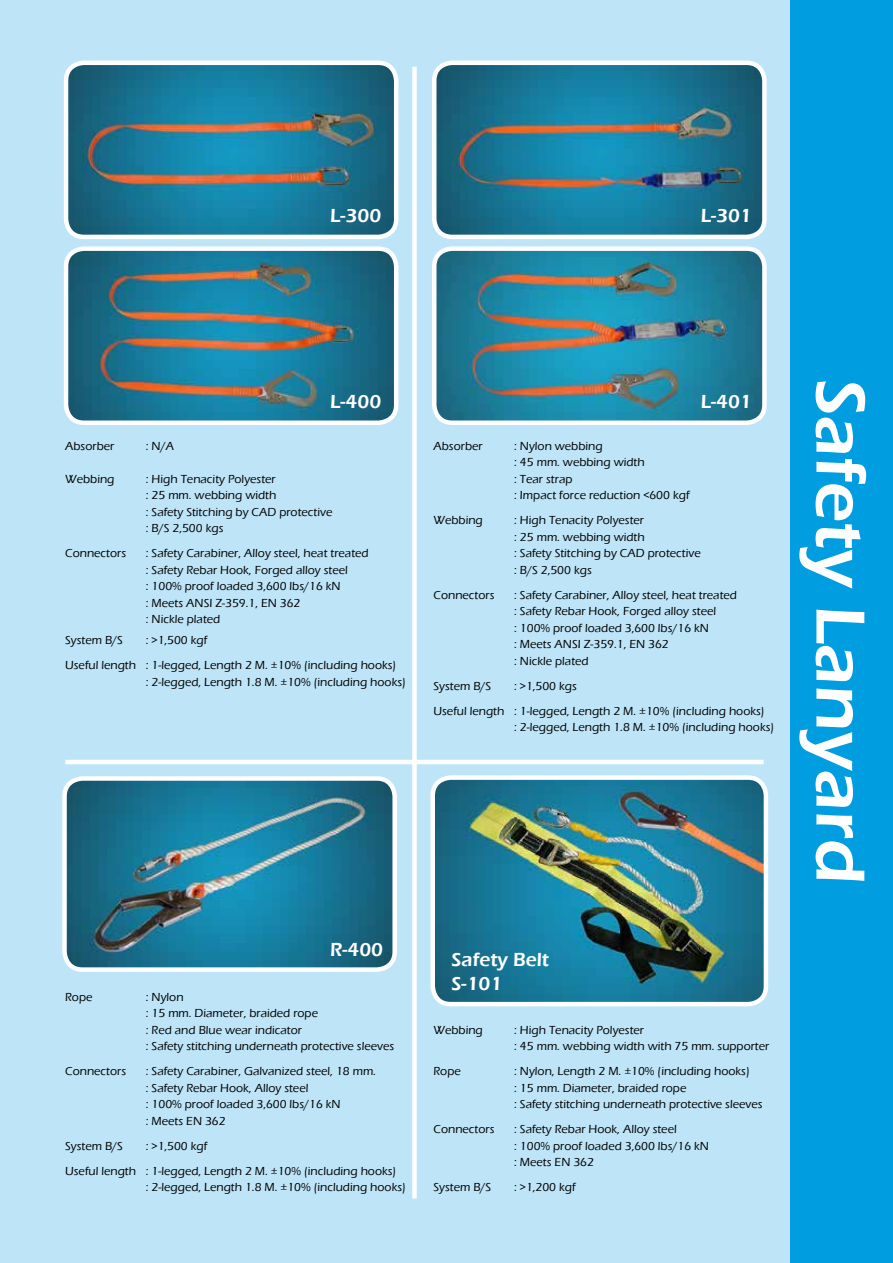
<style>
.page{position:relative;width:893px;height:1263px;background:#fff}
.page>*{position:absolute;margin:0;border:0;box-sizing:border-box;transform-origin:0 0}
.t1{font:600 72px "Eras ITC";color:#fff}
.t2{font:600 19.5px/23.4px "Eras ITC";color:#fff}
.t3{font:500 12px/16.5px "Eras ITC";color:#000}
</style>
<div class="page">
<div style="left:0;top:0;width:828px;height:1263px;background:#bde4f7"></div>
<div style="left:790px;top:0;width:103px;height:1263px;background:#009ee0"></div>
<img style="left:66px;top:63px;width:330px;height:171px">
<div style="left:64px;top:61px;width:334px;height:178px;border:4px solid #fff;border-radius:18px"></div>
<img style="left:437px;top:66px;width:325px;height:168px">
<div style="left:432px;top:61px;width:335px;height:178px;border:4px solid #fff;border-radius:18px"></div>
<img style="left:69px;top:251px;width:327px;height:169px">
<div style="left:64px;top:246px;width:334px;height:179px;border:4px solid #fff;border-radius:18px"></div>
<img style="left:437px;top:251px;width:325px;height:169px">
<div style="left:432px;top:246px;width:335px;height:179px;border:4px solid #fff;border-radius:18px"></div>
<img style="left:67px;top:781px;width:325px;height:186px">
<div style="left:62px;top:776px;width:335px;height:196px;border:4px solid #fff;border-radius:18px"></div>
<img style="left:435px;top:780px;width:328px;height:221px">
<div style="left:430px;top:775px;width:338px;height:231px;border:4px solid #fff;border-radius:18px"></div>
<div style="left:412px;top:67px;width:5px;height:1131px;background:#fff"></div>
<hr style="left:65px;top:760px;width:699px;height:4px;background:#fff">
<h2 class="t2" style="left:330px;top:204px;width:53px">L-300</h2>
<h2 class="t2" style="left:701px;top:204px;width:53px">L-301</h2>
<h2 class="t2" style="left:330px;top:390px;width:53px">L-400</h2>
<p class="t3" style="left:65px;top:438px;width:51px">Absorber</p>
<p class="t3" style="left:146px;top:438px;width:30px">: N/A</p>
<p class="t3" style="left:65px;top:471px;width:51px">Webbing</p>
<p class="t3" style="left:146px;top:471px;width:188px">: High Tenacity Polyester<br>: 25 mm. webbing width<br>: Safety Stitching by CAD protective : B/S 2,500 kgs</p>
<p class="t3" style="left:65px;top:545px;width:63px">Connectors</p>
<p class="t3" style="left:146px;top:545px;width:224px">: Safety Carabiner, Alloy steel, heat treated : Safety Rebar Hook, Forged alloy steel<br>: 100% proof loaded 3,600 lbs/16 kN<br>: Meets ANSI Z-359.1, EN 362<br>: Nickle plated</p>
<p class="t3" style="left:65px;top:632px;width:59px">System B/S</p>
<p class="t3" style="left:65px;top:628px;width:333px;line-height:25px;text-indent:81px">: &gt;1,500 kgf<br>Useful length : 1-legged, Length 2 M. ±10% (including hooks)</p>
<p class="t3" style="left:146px;top:673px;width:262px">: 2-legged, Length 1.8 M. ±10% (including hooks)</p>
<h2 class="t2" style="left:330px;top:938px;width:55px">R-400</h2>
<p class="t3" style="left:65px;top:988px;width:29px">Rope</p>
<p class="t3" style="left:146px;top:988px;width:250px">: Nylon<br>: 15 mm. Diameter, braided rope<br>: Red and Blue wear indicator<br>: Safety stitching underneath protective sleeves</p>
<p class="t3" style="left:65px;top:1063px;width:63px">Connectors</p>
<p class="t3" style="left:146px;top:1063px;width:232px">: Safety Carabiner, Galvanized steel, 18 mm. : Safety Rebar Hook, Alloy steel<br>: 100% proof loaded 3,600 lbs/16 kN<br>: Meets EN 362</p>
<p class="t3" style="left:65px;top:1137px;width:59px">System B/S</p>
<p class="t3" style="left:65px;top:1133px;width:333px;line-height:25px;text-indent:81px">: &gt;1,500 kgf<br>Useful length : 1-legged, Length 2 M. ±10% (including hooks)</p>
<p class="t3" style="left:146px;top:1179px;width:262px">: 2-legged, Length 1.8 M. ±10% (including hooks)</p>
<h2 class="t2" style="left:701px;top:390px;width:53px">L-401</h2>
<p class="t3" style="left:433px;top:438px;width:51px">Absorber</p>
<p class="t3" style="left:514px;top:438px;width:177px">: Nylon webbing<br>: 45 mm. webbing width<br>: Tear strap<br>: Impact force reduction &lt;600 kgf</p>
<p class="t3" style="left:433px;top:512px;width:51px">Webbing</p>
<p class="t3" style="left:514px;top:512px;width:188px">: High Tenacity Polyester<br>: 25 mm. webbing width<br>: Safety Stitching by CAD protective : B/S 2,500 kgs</p>
<p class="t3" style="left:433px;top:587px;width:63px">Connectors</p>
<p class="t3" style="left:514px;top:587px;width:224px">: Safety Carabiner, Alloy steel, heat treated : Safety Rebar Hook, Forged alloy steel<br>: 100% proof loaded 3,600 lbs/16 kN<br>: Meets ANSI Z-359.1, EN 362<br>: Nickle plated</p>
<p class="t3" style="left:433px;top:678px;width:59px">System B/S</p>
<p class="t3" style="left:433px;top:673px;width:333px;line-height:25px;text-indent:81px">: &gt;1,500 kgs<br>Useful length : 1-legged, Length 2 M. ±10% (including hooks)</p>
<p class="t3" style="left:514px;top:719px;width:262px">: 2-legged, Length 1.8 M. ±10% (including hooks)</p>
<h1 class="t1" style="left:881px;top:379px;width:506px;rotate:90deg">Safety Lanyard</h1>
<h2 class="t2" style="left:452px;top:948px;width:99px">Safety Belt<br>S-101</h2>
<p class="t3" style="left:433px;top:1021px;width:51px">Webbing</p>
<p class="t3" style="left:514px;top:1021px;width:257px">: High Tenacity Polyester<br>: 45 mm. webbing width with 75 mm. supporter</p>
<p class="t3" style="left:433px;top:1063px;width:29px">Rope</p>
<p class="t3" style="left:514px;top:1063px;width:250px">: Nylon, Length 2 M. ±10% (including hooks)<br>: 15 mm. Diameter, braided rope<br>: Safety stitching underneath protective sleeves</p>
<p class="t3" style="left:433px;top:1121px;width:63px">Connectors</p>
<p class="t3" style="left:514px;top:1121px;width:196px">: Safety Rebar Hook, Alloy steel<br>: 100% proof loaded 3,600 lbs/16 kN : Meets EN 362</p>
<p class="t3" style="left:433px;top:1179px;width:59px">System B/S</p>
<p class="t3" style="left:514px;top:1179px;width:63px">: &gt;1,200 kgf</p>
</div>
